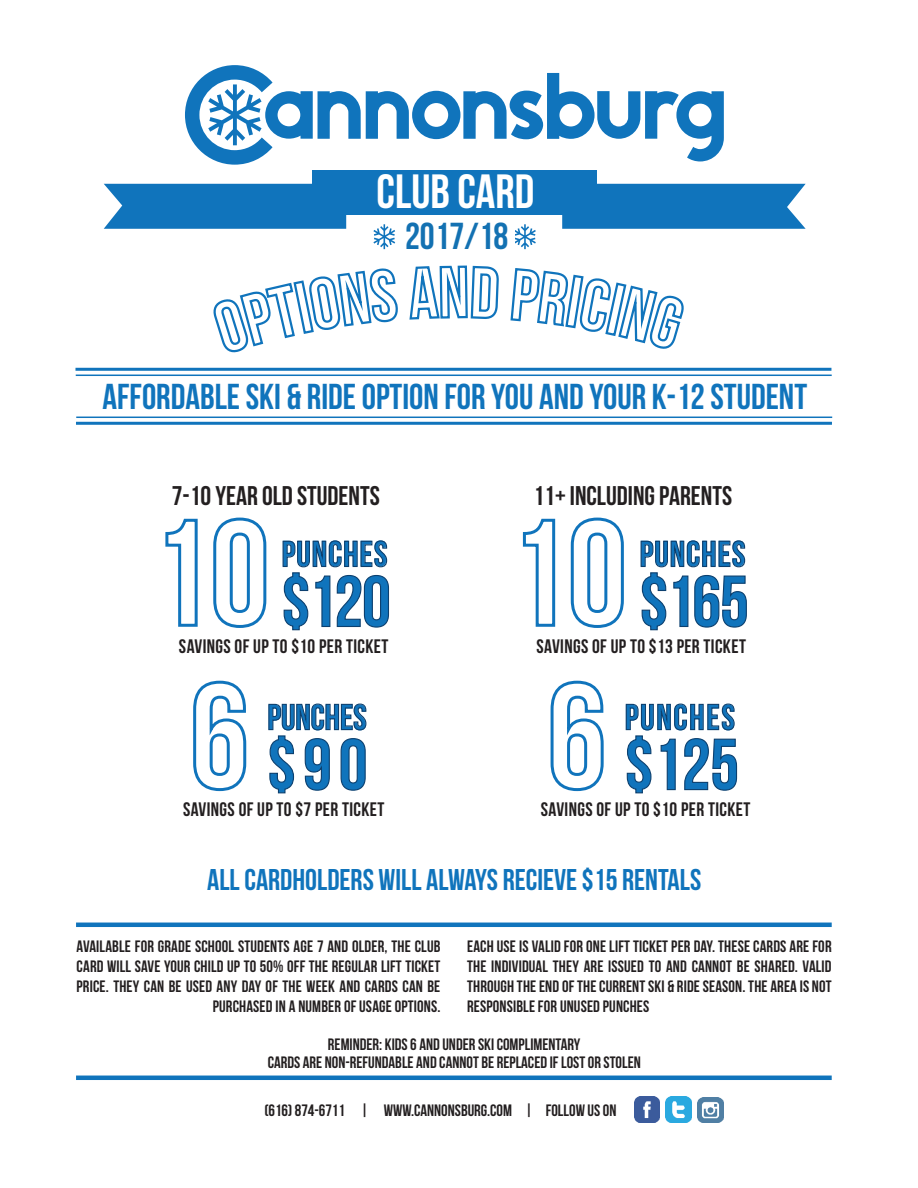
<style>
.page{position:relative;width:918px;height:1188px;background:#fff}
.page>*{position:absolute;margin:0;border:0;box-sizing:border-box;transform-origin:0 0}
.t1{font:72px "Bebas Neue";letter-spacing:-.01em;color:#1074bc}
.t2{font:48px "Bebas Neue";color:#fff}
.t3{font:37.5px "Bebas Neue";color:#1371b2}
.t4{font:36px "Bebas Neue";color:#1074bc}
.t5{font:36px "Bebas Neue";letter-spacing:.03em;color:#1074bc}
.t6{font:36px "Bebas Neue";letter-spacing:.05em;color:#1074bc}
.t7{font:30px "Bebas Neue";color:#1074bc}
.t8{font:27px "Bebas Neue";color:#231f20}
.t9{font:19.5px "Bebas Neue";letter-spacing:.02em;color:#231f20}
.t10{font:16.5px/19.8px "Bebas Neue";letter-spacing:.01em;color:#231f20;text-align:center}
</style>
<div class="page">
<svg style="left:185px;top:65px;width:539px;height:100px"></svg>
<div style="left:313px;top:170px;width:284px;height:45px;background:#1074bc"></div>
<div style="left:104px;top:184px;width:242px;height:45px;background:#1074bc"></div>
<div style="left:562px;top:184px;width:244px;height:45px;background:#1074bc"></div>
<svg style="left:373px;top:224px;width:22px;height:25px"></svg>
<svg style="left:515px;top:224px;width:21px;height:25px"></svg>
<svg style="left:213px;top:268px;width:184px;height:85px"></svg>
<svg style="left:409px;top:265px;width:90px;height:55px"></svg>
<svg style="left:510px;top:268px;width:174px;height:81px"></svg>
<hr style="left:76px;top:1076px;width:756px;height:4px;background:#1074bc">
<img style="left:698px;top:1098px;width:25px;height:25px">
<img style="left:634px;top:1097px;width:26px;height:25px">
<img style="left:666px;top:1097px;width:25px;height:25px">
<hr style="left:76px;top:375px;width:756px;height:1px;background:#1074bc">
<hr style="left:76px;top:417px;width:756px;height:1px;background:#1074bc">
<hr style="left:75px;top:368px;width:756px;height:3px;background:#1074bc">
<hr style="left:76px;top:422px;width:756px;height:3px;background:#1074bc">
<svg style="left:165px;top:518px;width:33px;height:109px"></svg>
<svg style="left:213px;top:517px;width:54px;height:111px"></svg>
<svg style="left:522px;top:518px;width:34px;height:109px"></svg>
<svg style="left:570px;top:517px;width:54px;height:111px"></svg>
<svg style="left:282px;top:540px;width:108px;height:91px"></svg>
<svg style="left:640px;top:540px;width:107px;height:91px"></svg>
<svg style="left:193px;top:680px;width:54px;height:112px"></svg>
<svg style="left:268px;top:703px;width:99px;height:91px"></svg>
<svg style="left:550px;top:680px;width:54px;height:112px"></svg>
<svg style="left:625px;top:703px;width:113px;height:91px"></svg>
<hr style="left:76px;top:923px;width:756px;height:4px;background:#1074bc">
<p class="t2" style="left:377px;top:165px;width:159px">CLUB CARD</p>
<p class="t4" style="left:406px;top:216px;width:101px">2016/17</p>
<p class="t3" style="left:405px;top:216px;width:105px">2017/18</p>
<p class="t4" style="left:103px;top:377px;width:706px">AFFORDABLE SKI &amp; RIDE OPTION FOR YOU AND YOUR K-12 STUDENT</p>
<p class="t8" style="left:172px;top:481px;width:209px">7-10 YEAR OLD STUDENTS</p>
<p class="t8" style="left:534px;top:481px;width:200px">11+ INCLUDING PARENTS</p>
<p class="t5" style="left:282px;top:534px;width:107px">PUNCHES</p>
<p class="t1" style="left:282px;top:562px;width:111px">$120</p>
<p class="t5" style="left:640px;top:534px;width:107px">PUNCHES</p>
<p class="t1" style="left:640px;top:562px;width:111px">$165</p>
<p class="t9" style="left:179px;top:636px;width:211px">SAVINGS OF UP TO $10 PER TICKET</p>
<p class="t9" style="left:537px;top:636px;width:211px">SAVINGS OF UP TO $13 PER TICKET</p>
<p class="t4" style="left:267px;top:697px;width:101px">PUNCHES</p>
<p class="t1" style="left:267px;top:725px;width:101px">$90</p>
<p class="t9" style="left:183px;top:799px;width:203px">SAVINGS OF UP TO $7 PER TICKET</p>
<p class="t6" style="left:625px;top:697px;width:112px">PUNCHES</p>
<p class="t1" style="left:625px;top:725px;width:116px">$125</p>
<p class="t9" style="left:541px;top:799px;width:211px">SAVINGS OF UP TO $10 PER TICKET</p>
<p class="t7" style="left:207px;top:863px;width:496px">ALL CARDHOLDERS WILL ALWAYS RECIEVE $15 RENTALS</p>
<p class="t10" style="left:77px;top:937px;width:365px;text-align:right">AVAILABLE FOR GRADE SCHOOL STUDENTS AGE 7 AND OLDER, THE CLUB CARD WILL SAVE YOUR CHILD UP TO 50% OFF THE REGULAR LIFT TICKET PRICE. THEY CAN BE USED ANY DAY OF THE WEEK AND CARDS CAN BE PURCHASED IN A NUMBER OF USAGE OPTIONS.</p>
<p class="t10" style="left:467px;top:937px;width:366px;text-align:justify">EACH USE IS VALID FOR ONE LIFT TICKET PER DAY. THESE CARDS ARE FOR THE INDIVIDUAL THEY ARE ISSUED TO AND CANNOT BE SHARED. VALID THROUGH THE END OF THE CURRENT SKI &amp; RIDE SEASON. THE AREA IS NOT RESPONSIBLE FOR UNUSED PUNCHES</p>
<p class="t10" style="left:268px;top:1035px;width:375px;line-height:18px">REMINDER: KIDS 6 AND UNDER SKI COMPLIMENTARY<br>CARDS ARE NON-REFUNDABLE AND CANNOT BE REPLACED IF LOST OR STOLEN</p>
<p class="t10" style="left:264px;top:1101px;width:353px">(616) 874-6711 | WWW.CANNONSBURG.COM | FOLLOW US ON</p>
</div>
